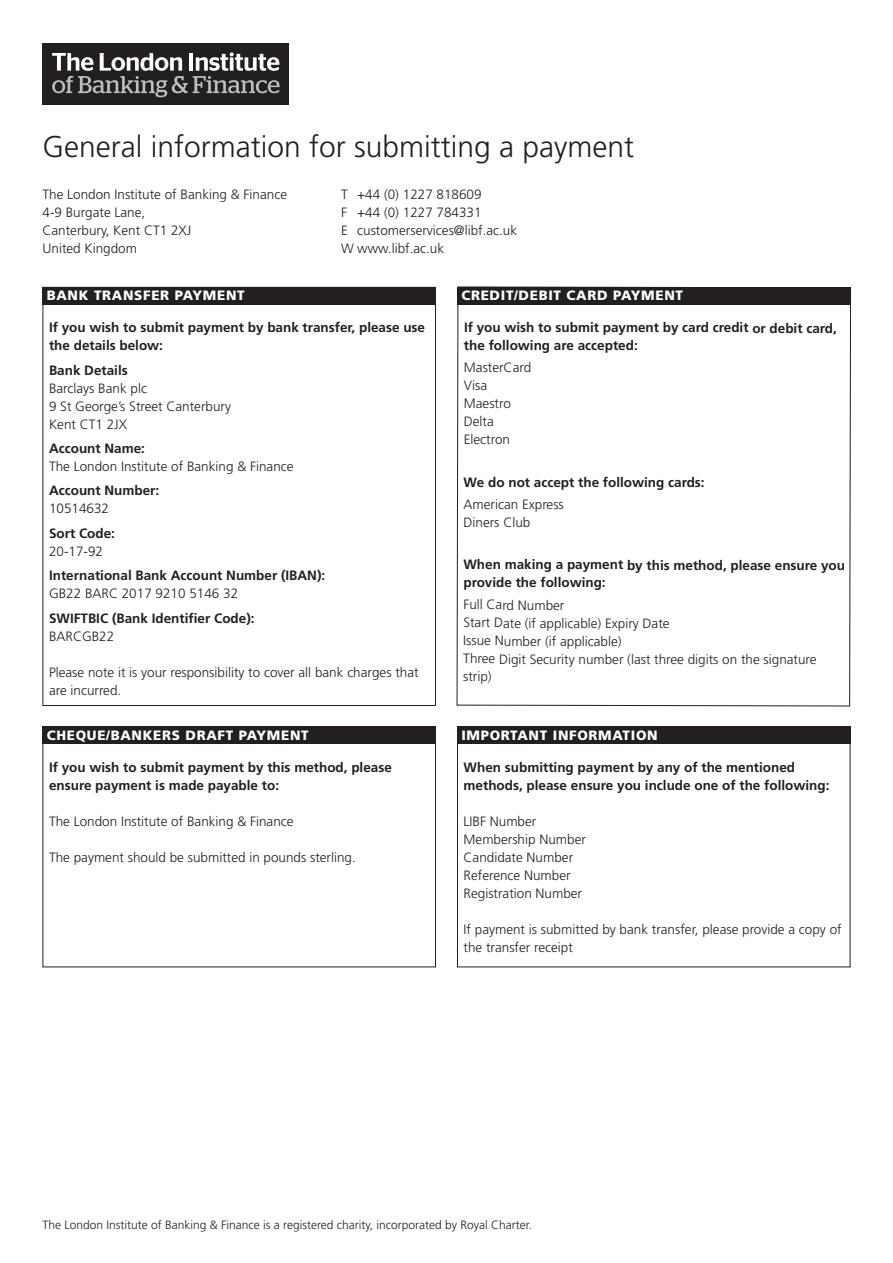
<style>
.page{position:relative;width:893px;height:1263px;background:#fff}
.page>*{position:absolute;margin:0;border:0;box-sizing:border-box;transform-origin:0 0}
.t1{font:300 30px "Frutiger";color:#231f20}
.t2{font:300 13.5px/18px "Frutiger";color:#231f20}
.t3{font:700 13.5px/18px "Frutiger";color:#231f20}
.t4{font:900 13.5px "Frutiger";letter-spacing:.05em;color:#fff}
.t5{font:300 12px "Frutiger";color:#231f20}
</style>
<div class="page">
<div style="left:43px;top:287px;width:393px;height:17px;background:#231f20"></div>
<svg style="left:456px;top:286px;width:395px;height:421px"></svg>
<div style="left:457px;top:287px;width:393px;height:17px;background:#231f20"></div>
<div style="left:43px;top:726px;width:393px;height:18px;background:#231f20"></div>
<div style="left:457px;top:726px;width:393px;height:18px;background:#231f20"></div>
<div style="left:43px;top:43px;width:246px;height:62px;background:#231f20"></div>
<svg style="left:52px;top:52px;width:228px;height:45px"></svg>
<h1 class="t1" style="left:43px;top:135px;width:593px">General information for submitting a payment</h1>
<p class="t2" style="left:43px;top:187px;width:246px">The London Institute of Banking &amp; Finance</p>
<p class="t2" style="left:341px;top:187px;width:142px">T +44 (0) 1227 818609</p>
<p class="t2" style="left:43px;top:205px;width:104px">4-9 Burgate Lane,</p>
<p class="t2" style="left:341px;top:205px;width:142px">F +44 (0) 1227 784331</p>
<p class="t2" style="left:43px;top:223px;width:150px">Canterbury, Kent CT1 2XJ</p>
<p class="t2" style="left:341px;top:223px;width:178px">E customerservices@libf.ac.uk</p>
<p class="t2" style="left:43px;top:241px;width:96px">United Kingdom</p>
<p class="t2" style="left:341px;top:241px;width:105px">W www.libf.ac.uk</p>
<p class="t4" style="left:47px;top:290px;width:199px">BANK TRANSFER PAYMENT</p>
<p class="t4" style="left:464px;top:291px;width:108px">YOUR DETA LS</p>
<p class="t3" style="left:464px;top:320px;width:374px">If you wish to submit payment by card credit or debit card, the following are accepted:</p>
<p class="t2" style="left:464px;top:360px;width:69px">MasterCard<br>Visa<br>Maestro<br>Delta<br>Electron</p>
<p class="t3" style="left:464px;top:474px;width:243px">We do not accept the following cards:</p>
<p class="t2" style="left:464px;top:496px;width:102px">American Express<br>Diners Club</p>
<p class="t3" style="left:463px;top:557px;width:383px">When making a payment by this method, please ensure you provide the following:</p>
<p class="t2" style="left:463px;top:597px;width:355px">Full Card Number<br>Start Date (if applicable) Expiry Date<br>Issue Number (if applicable)<br>Three Digit Security number (last three digits on the signature strip)</p>
<p class="t4" style="left:461px;top:290px;width:223px">CREDIT/DEBIT CARD PAYMENT</p>
<p class="t4" style="left:49px;top:291px;width:108px">YOUR DETAILS</p>
<p class="t3" style="left:49px;top:320px;width:378px">If you wish to submit payment by bank transfer, please use the details below:</p>
<p class="t3" style="left:49px;top:362px;width:80px">Bank Details</p>
<p class="t2" style="left:49px;top:380px;width:184px">Barclays Bank plc<br>9 St George’s Street Canterbury<br>Kent CT1 2JX</p>
<p class="t3" style="left:49px;top:440px;width:97px">Account Name:</p>
<p class="t2" style="left:49px;top:458px;width:246px">The London Institute of Banking &amp; Finance</p>
<p class="t3" style="left:49px;top:483px;width:112px">Account Number:</p>
<p class="t2" style="left:49px;top:501px;width:62px">10514632</p>
<p class="t3" style="left:49px;top:525px;width:68px">Sort Code:</p>
<p class="t2" style="left:49px;top:543px;width:56px">20-17-92</p>
<p class="t3" style="left:49px;top:567px;width:278px">International Bank Account Number (IBAN):</p>
<p class="t2" style="left:49px;top:585px;width:191px">GB22 BARC 2017 9210 5146 32</p>
<p class="t3" style="left:49px;top:610px;width:207px">SWIFTBIC (Bank Identifier Code):</p>
<p class="t2" style="left:49px;top:628px;width:67px">BARCGB22</p>
<p class="t2" style="left:49px;top:664px;width:371px">Please note it is your responsibility to cover all bank charges that are incurred.</p>
<p class="t4" style="left:47px;top:729px;width:263px">CHEQUE/BANKERS DRAFT PAYMENT</p>
<p class="t4" style="left:464px;top:731px;width:108px">YOUR DETAILS</p>
<p class="t3" style="left:464px;top:759px;width:367px">When submitting payment by any of the mentioned methods, please ensure you include one of the following:</p>
<p class="t2" style="left:464px;top:813px;width:124px">LIBF Number<br>Membership Number<br>Candidate Number<br>Reference Number<br>Registration Number</p>
<p class="t2" style="left:464px;top:921px;width:380px">If payment is submitted by bank transfer, please provide a copy of the transfer receipt</p>
<p class="t4" style="left:461px;top:729px;width:198px">IMPORTANT INFORMATION</p>
<p class="t4" style="left:49px;top:731px;width:108px">YOUR DETAILS</p>
<p class="t3" style="left:49px;top:759px;width:344px">If you wish to submit payment by this method, please ensure payment is made payable to:</p>
<p class="t2" style="left:49px;top:813px;width:246px">The London Institute of Banking &amp; Finance</p>
<p class="t2" style="left:49px;top:849px;width:308px">The payment should be submitted in pounds sterling.</p>
<p class="t5" style="left:43px;top:1220px;width:491px">The London Institute of Banking &amp; Finance is a registered charity, incorporated by Royal Charter.</p>
</div>
